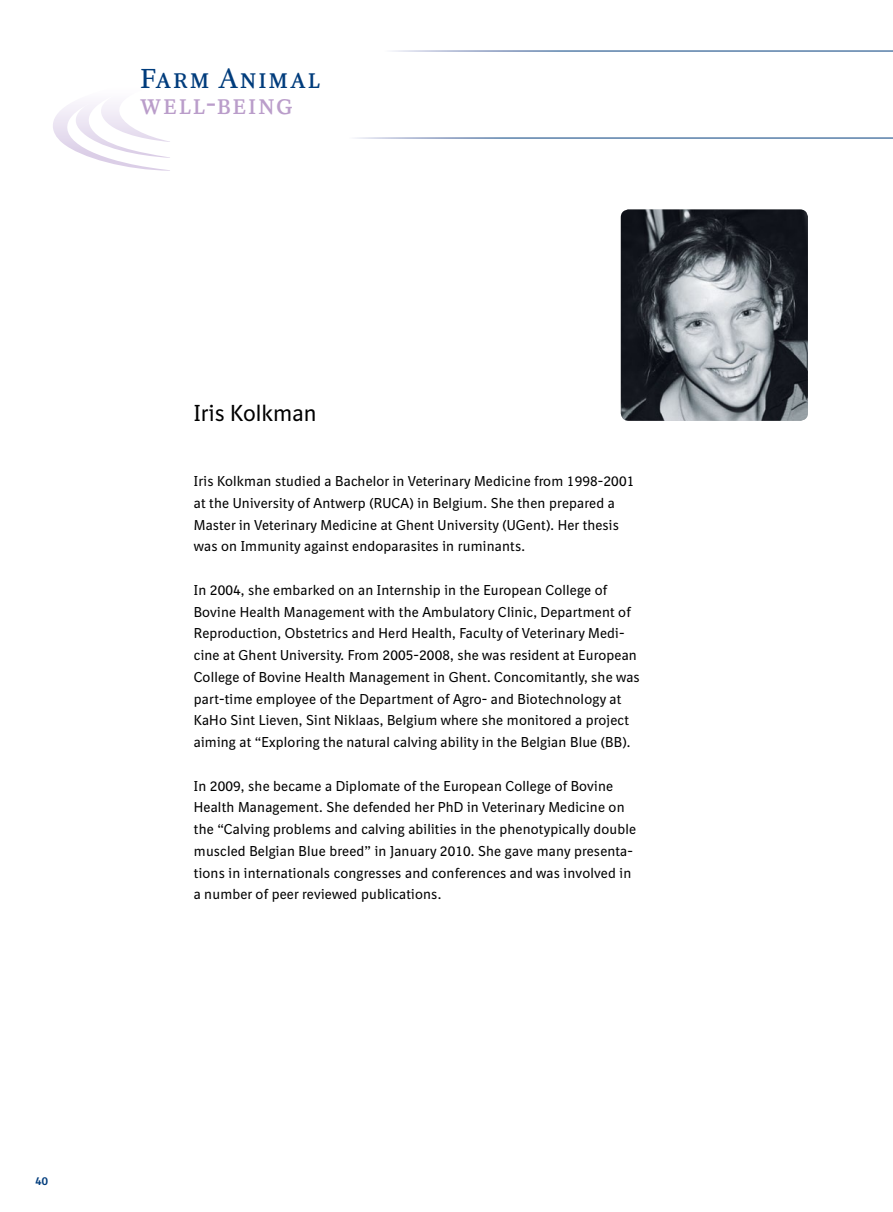
<style>
.page{position:relative;width:893px;height:1212px;background:#fff}
.page>*{position:absolute;margin:0;border:0;box-sizing:border-box;transform-origin:0 0}
.t1{font:27px "BI Antiqua II Ml Caps";letter-spacing:.045em;color:#003c7c}
.t2{font:27px "BI Antiqua II Ml Caps";letter-spacing:.025em;color:#ba9dca}
.t3{font:22.5px "BI Sans NEXT";color:#000}
.t4{font:13.95px/21.8px "BI Sans NEXT";letter-spacing:.01em;color:#000}
.t5{font:700 11.25px "BI Sans NEXT";color:#003c7c}
</style>
<div class="page">
<img style="left:621px;top:209px;width:187px;height:212px">
<svg style="left:53px;top:102px;width:117px;height:69px"></svg>
<h1 class="t1" style="left:140px;top:62px;width:182px">Farm Animal</h1>
<h1 class="t2" style="left:140px;top:89px;width:154px">well-being</h1>
<p class="t5" style="left:36px;top:1174px;width:14px">40</p>
<h2 class="t3" style="left:194px;top:400px;width:124px">Iris Kolkman</h2>
<p class="t4" style="left:194px;top:470px;width:442px">Iris Kolkman studied a Bachelor in Veterinary Medicine from 1998-2001 at the University of Antwerp (RUCA) in Belgium. She then prepared a Master in Veterinary Medicine at Ghent University (UGent). Her thesis was on Immunity against endoparasites in ruminants.</p>
<p class="t4" style="left:194px;top:579px;width:447px">In 2004, she embarked on an Internship in the European College of Bovine Health Management with the Ambulatory Clinic, Department of Reproduction, Obstetrics and Herd Health, Faculty of Veterinary Medi&shy;cine at Ghent University. From 2005-2008, she was resident at European College of Bovine Health Management in Ghent. Concomitantly, she was part-time employee of the Department of Agro- and Biotechnology at KaHo Sint Lieven, Sint Niklaas, Belgium where she monitored a project aiming at “Exploring the natural calving ability in the Belgian Blue (BB).</p>
<p class="t4" style="left:194px;top:775px;width:444px">In 2009, she became a Diplomate of the European College of Bovine Health Management. She defended her PhD in Veterinary Medicine on the “Calving problems and calving abilities in the phenotypically double muscled Belgian Blue breed” in January 2010. She gave many presenta&shy;tions in internationals congresses and conferences and was involved in a number of peer reviewed publications.</p>
</div>
